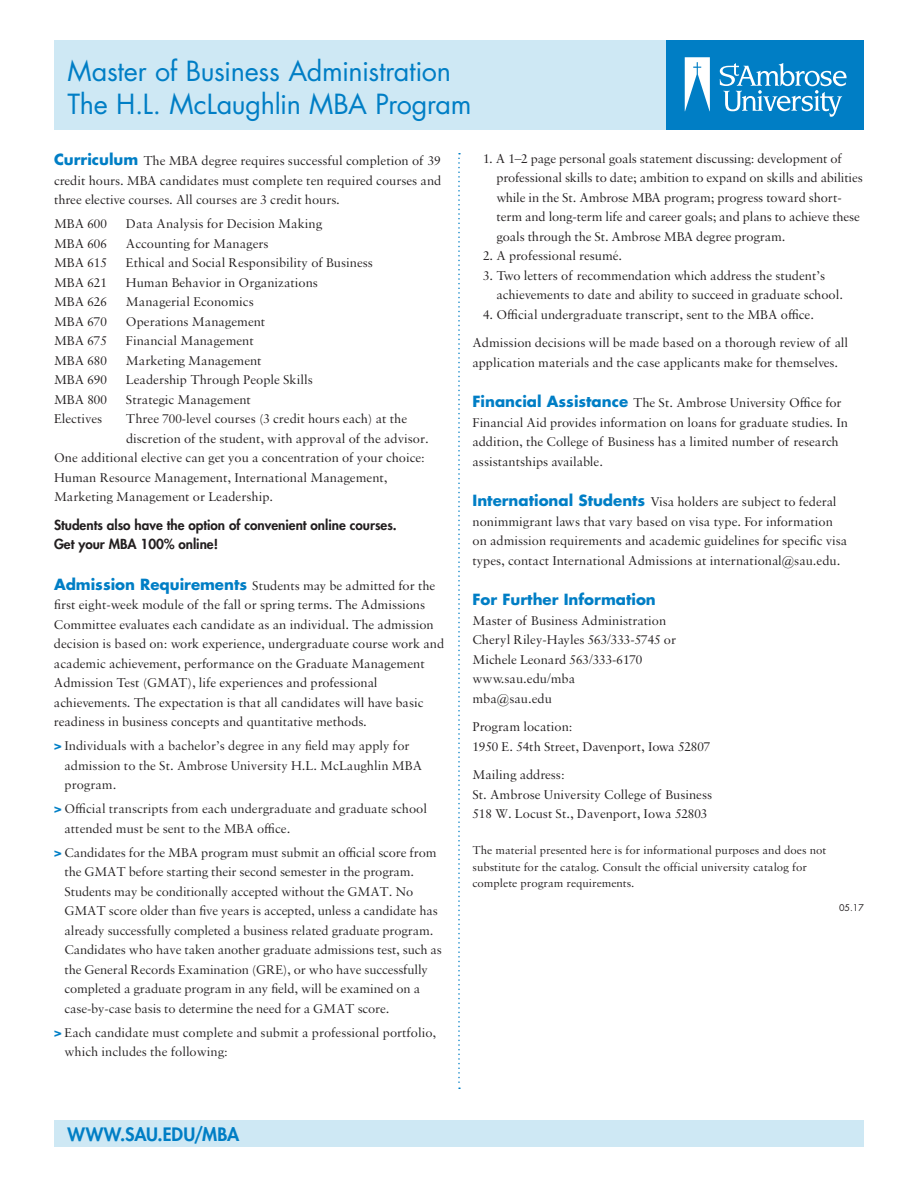
<style>
.page{position:relative;width:918px;height:1188px;background:#fff}
.page>*{position:absolute;margin:0;border:0;box-sizing:border-box;transform-origin:0 0}
.MAIN_header{font:27px "Futura Std";letter-spacing:-.015em;color:#007ec5}
.MAIN_footer{font:800 18px "Futura Std";letter-spacing:.005em;color:#007ec5}
.t1{font:700 15px "Futura Std";color:#007ec5}
._2__bulleted_list{font:13.5px/19.5px "Sabon MT Pro";color:#231f20}
._2__bulleted_list-2{font:13.5px/19.5px "Sabon MT Pro";letter-spacing:-.01em;color:#262324}
._2__bulleted_list-3{font:800 13.5px "Futura Std";color:#231f20}
.head{font:12px/16.5px "Sabon MT Pro";color:#231f20}
.head-2{font:9px "Futura Std";color:#231f20}
.s1{font-family:"Futura Std";font-weight:700;font-size:15px;color:#007ec5}
.s2{font-family:"Futura Std";font-weight:800;font-size:13.2px;color:#007fc6}
</style>
<div class="page">
<svg style="left:458px;top:153px;width:2px;height:936px"></svg>
<div style="left:54px;top:1120px;width:810px;height:28px;background:#cee8f4"></div>
<div style="left:54px;top:40px;width:612px;height:90px;background:#cee8f4"></div>
<div style="left:666px;top:40px;width:198px;height:90px;background:#007ec5"></div>
<svg style="left:685px;top:57px;width:25px;height:54px"></svg>
<svg style="left:720px;top:63px;width:127px;height:54px"></svg>
<p class="MAIN_header" style="left:68px;top:54px;width:385px">Master of Business Administration</p>
<p class="MAIN_header" style="left:68px;top:87px;width:406px">The H.L. McLaughlin MBA Program</p>
<p class="_2__bulleted_list" style="left:54px;top:151px;width:389px;text-align:justify"><span class="s1">Curriculum</span> The MBA degree requires successful completion of 39 credit hours. MBA candidates must complete ten required courses and three elective courses. All courses are 3 credit hours.</p>
<p class="_2__bulleted_list" style="left:54px;top:214px;width:54px">MBA 600</p>
<p class="_2__bulleted_list" style="left:126px;top:214px;width:198px">Data Analysis for Decision Making</p>
<p class="_2__bulleted_list" style="left:54px;top:234px;width:54px">MBA 606</p>
<p class="_2__bulleted_list" style="left:126px;top:234px;width:144px">Accounting for Managers</p>
<p class="_2__bulleted_list" style="left:54px;top:253px;width:54px">MBA 615</p>
<p class="_2__bulleted_list" style="left:126px;top:253px;width:248px">Ethical and Social Responsibility of Business</p>
<p class="_2__bulleted_list" style="left:54px;top:273px;width:54px">MBA 621</p>
<p class="_2__bulleted_list" style="left:126px;top:273px;width:193px">Human Behavior in Organizations</p>
<p class="_2__bulleted_list" style="left:54px;top:292px;width:54px">MBA 626</p>
<p class="_2__bulleted_list" style="left:126px;top:292px;width:129px">Managerial Economics</p>
<p class="_2__bulleted_list" style="left:54px;top:312px;width:54px">MBA 670</p>
<p class="_2__bulleted_list" style="left:126px;top:312px;width:141px">Operations Management</p>
<p class="_2__bulleted_list" style="left:54px;top:331px;width:54px">MBA 675</p>
<p class="_2__bulleted_list" style="left:126px;top:331px;width:129px">Financial Management</p>
<p class="_2__bulleted_list" style="left:54px;top:351px;width:54px">MBA 680</p>
<p class="_2__bulleted_list" style="left:126px;top:351px;width:137px">Marketing Management</p>
<p class="_2__bulleted_list" style="left:54px;top:370px;width:54px">MBA 690</p>
<p class="_2__bulleted_list" style="left:126px;top:370px;width:188px">Leadership Through People Skills</p>
<p class="_2__bulleted_list" style="left:54px;top:390px;width:54px">MBA 800</p>
<p class="_2__bulleted_list" style="left:126px;top:390px;width:126px">Strategic Management</p>
<p class="_2__bulleted_list" style="left:54px;top:409px;width:50px">Electives</p>
<p class="_2__bulleted_list" style="left:126px;top:409px;width:304px">Three 700-level courses (3 credit hours each) at the discretion of the student, with approval of the advisor.</p>
<p class="_2__bulleted_list" style="left:54px;top:448px;width:372px">One additional elective can get you a concentration of your choice:<br>Human Resource Management, International Management,<br>Marketing Management or Leadership.</p>
<p class="_2__bulleted_list-3" style="left:54px;top:516px;width:344px">Students also have the option of convenient online courses.</p>
<p class="_2__bulleted_list-3" style="left:54px;top:536px;width:166px">Get your MBA 100% online!</p>
<p class="_2__bulleted_list" style="left:54px;top:576px;width:392px"><span class="s1">Admission Requirements</span> Students may be admitted for the first eight-week module of the fall or spring terms. The Admissions Committee evaluates each candidate as an individual. The admission decision is based on: work experience, undergraduate course work and academic achievement, performance on the Graduate Management Admission Test (GMAT), life experiences and professional achievements. The expectation is that all candidates will have basic readiness in business concepts and quantitative methods.</p>
<p class="_2__bulleted_list-2" style="left:64px;top:736px;width:359px;text-indent:-10px"><span class="s2">&gt;</span> Individuals with a bachelor’s degree in any field may apply for admission to the St. Ambrose University H.L. McLaughlin MBA program.</p>
<p class="_2__bulleted_list-2" style="left:64px;top:799px;width:364px;text-indent:-10px"><span class="s2">&gt;</span> Official transcripts from each undergraduate and graduate school attended must be sent to the MBA office.</p>
<p class="_2__bulleted_list-2" style="left:64px;top:843px;width:379px;text-indent:-10px"><span class="s2">&gt;</span> Candidates for the MBA program must submit an official score from the GMAT before starting their second semester in the program.<br>Students may be conditionally accepted without the GMAT. No GMAT score older than five years is accepted, unless a candidate has already successfully completed a business related graduate program.<br>Candidates who have taken another graduate admissions test, such as the General Records Examination (GRE), or who have successfully completed a graduate program in any field, will be examined on a case-by-case basis to determine the need for a GMAT score.</p>
<p class="_2__bulleted_list-2" style="left:64px;top:1023px;width:373px;text-indent:-10px"><span class="s2">&gt;</span> Each candidate must complete and submit a professional portfolio, which includes the following:</p>
<p class="MAIN_footer" style="left:68px;top:1123px;width:173px">WWW.SAU.EDU/MBA</p>
<p class="_2__bulleted_list" style="left:496px;top:148px;width:368px;text-indent:-14px">1. A 1–2 page personal goals statement discussing: development of professional skills to date; ambition to expand on skills and abilities while in the St. Ambrose MBA program; progress toward short&shy;term and long-term life and career goals; and plans to achieve these goals through the St. Ambrose MBA degree program.</p>
<p class="_2__bulleted_list" style="left:483px;top:246px;width:141px">2. A professional resumé.</p>
<p class="_2__bulleted_list" style="left:496px;top:265px;width:348px;text-indent:-14px">3. Two letters of recommendation which address the student’s achievements to date and ability to succeed in graduate school.</p>
<p class="_2__bulleted_list" style="left:483px;top:304px;width:333px">4. Official undergraduate transcript, sent to the MBA office.</p>
<p class="_2__bulleted_list" style="left:472px;top:333px;width:377px">Admission decisions will be made based on a thorough review of all application materials and the case applicants make for themselves.</p>
<p class="_2__bulleted_list" style="left:472px;top:393px;width:377px"><span class="s1">Financial Assistance</span> The St. Ambrose University Office for Financial Aid provides information on loans for graduate studies. In addition, the College of Business has a limited number of research assistantships available.</p>
<p class="_2__bulleted_list" style="left:472px;top:492px;width:376px"><span class="s1">International Students</span> Visa holders are subject to federal nonimmigrant laws that vary based on visa type. For information on admission requirements and academic guidelines for specific visa types, contact International Admissions at international@sau.edu.</p>
<p class="t1" style="left:472px;top:590px;width:185px">For Further Information</p>
<p class="_2__bulleted_list" style="left:472px;top:610px;width:195px">Master of Business Administration</p>
<p class="_2__bulleted_list" style="left:472px;top:630px;width:205px">Cheryl Riley-Hayles 563/333-5745 or</p>
<p class="_2__bulleted_list" style="left:472px;top:649px;width:171px">Michele Leonard 563/333-6170</p>
<p class="_2__bulleted_list" style="left:472px;top:669px;width:104px">www.sau.edu/mba</p>
<p class="_2__bulleted_list" style="left:472px;top:688px;width:81px">mba@sau.edu</p>
<p class="_2__bulleted_list" style="left:472px;top:717px;width:102px">Program location:</p>
<p class="_2__bulleted_list" style="left:472px;top:736px;width:239px">1950 E. 54th Street, Davenport, Iowa 52807</p>
<p class="_2__bulleted_list" style="left:472px;top:765px;width:94px">Mailing address:</p>
<p class="_2__bulleted_list" style="left:472px;top:784px;width:241px">St. Ambrose University College of Business</p>
<p class="_2__bulleted_list" style="left:472px;top:804px;width:236px">518 W. Locust St., Davenport, Iowa 52803</p>
<p class="head" style="left:472px;top:842px;width:355px">The material presented here is for informational purposes and does not substitute for the catalog. Consult the official university catalog for complete program requirements.</p>
<p class="head-2" style="left:839px;top:902px;width:26px">05.17</p>
</div>
